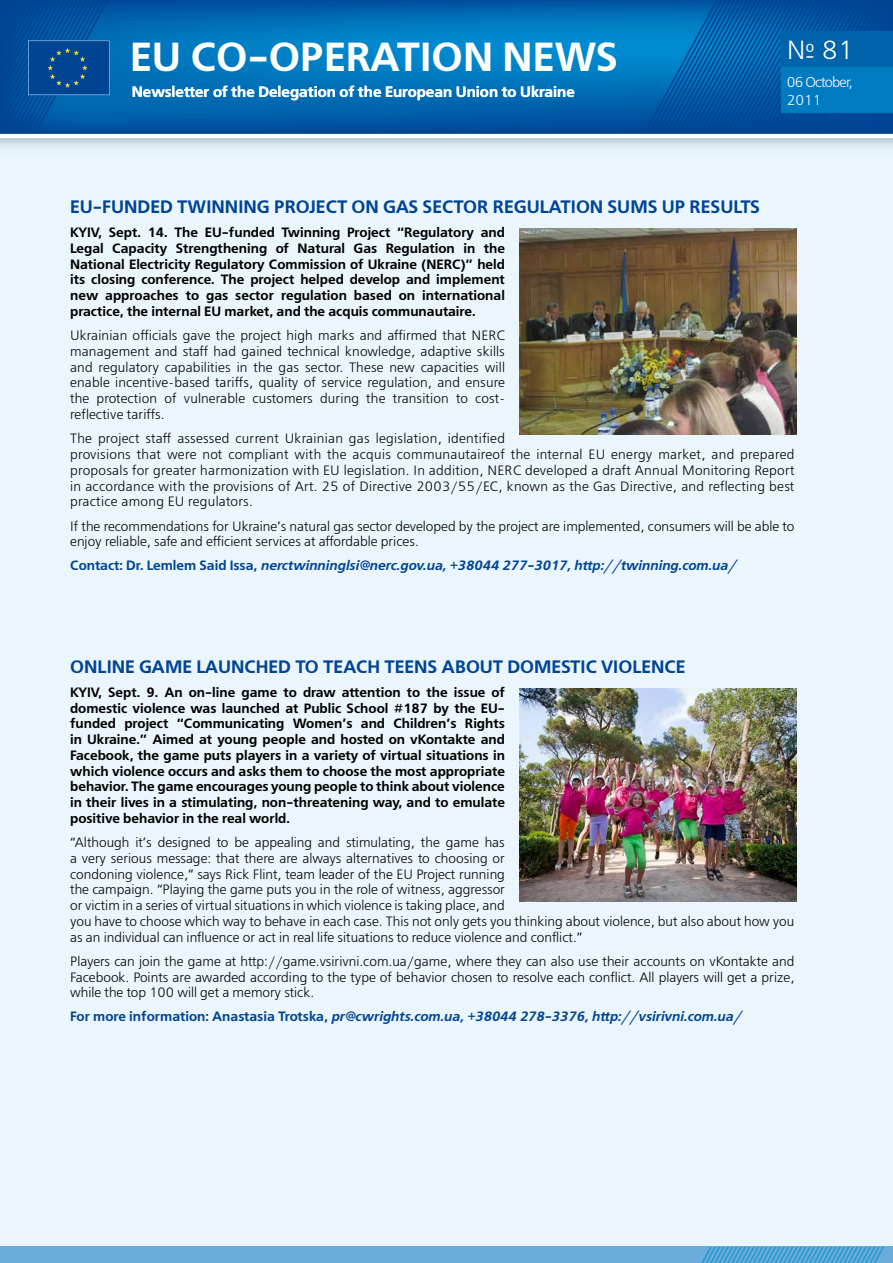
<style>
.page{position:relative;width:893px;height:1263px;background:#fff}
.page>*{position:absolute;margin:0;border:0;box-sizing:border-box;transform-origin:0 0}
.t1{font:700 40.5px "Free Set C";color:#fff}
.t2{font:26.1px "Free Set C";color:#fff}
.t3{font:700 18px "Free Set C";color:#004494}
.t4{font:700 15px "Free Set C";color:#fff}
.t5{font:14.25px/17.1px "Free Set C";letter-spacing:-.05em;color:#fff}
.t6{font:13.5px/15.8px "Free Set C";color:#000;text-align:justify}
.t7{font:700 13.5px/15.8px "Free Set C";color:#000;text-align:justify}
.t8{font:13.5px/15.8px "Free Set C";letter-spacing:.02em;color:#000}
.t9{font:italic 700 13.5px "Free Set C";color:#004494}
.s1{font-style:normal}
</style>
<div class="page">
<div style="left:0;top:139px;width:893px;height:1123px;background:#ebf6fc"></div>
<div style="left:0;top:1247px;width:893px;height:16px;background:#6aacda"></div>
<svg style="left:0;top:139px;width:893px;height:9px"></svg>
<img style="left:110px;top:0;width:783px;height:133px">
<svg style="left:644px;top:0;width:247px;height:134px;background:#005ba6"></svg>
<svg style="left:701px;top:1247px;width:183px;height:16px"></svg>
<div style="left:781px;top:31px;width:112px;height:81px;background:#007bc2"></div>
<div style="left:781px;top:31px;width:112px;height:36px;background:#0064ad"></div>
<svg style="left:0;top:0;width:110px;height:134px;background:#034f9b"></svg>
<img style="left:520px;top:688px;width:276px;height:213px">
<img style="left:520px;top:229px;width:276px;height:206px">
<h1 class="t1" style="left:130px;top:32px;width:490px">EU Co-operation News</h1>
<p class="t4" style="left:132px;top:83px;width:445px">Newsletter of the Delegation of the European Union to Ukraine</p>
<h2 class="t2" style="left:787px;top:35px;width:69px">№ 81</h2>
<p class="t5" style="left:787px;top:74px;width:68px">06 October,<br>2011</p>
<h3 class="t3" style="left:70px;top:196px;width:120px">EU-FUNDED TWINNIN</h3>
<h3 class="t3" style="left:257px;top:196px;width:30px">G PRO</h3>
<h3 class="t3" style="left:309px;top:196px;width:157px">JECT ON GAS SECTOR</h3>
<h3 class="t3" style="left:493px;top:196px;width:68px">REGULATION</h3>
<h3 class="t3" style="left:608px;top:196px;width:144px">SUMS UP RESULTS</h3>
<p class="t7" style="left:70px;top:225px;width:436px">KYIV, Sept. 14. The EU-funded Twinning Project “Regulatory and Legal Capacity Strengthening of Natural Gas Regulation in the National Electricity Regulatory Commission of Ukraine (NERC)” held its closing conference. The project helped develop and implement new approaches to gas sector regulation based on international practice, the internal EU market, and the acquis communautaire.</p>
<p class="t6" style="left:70px;top:328px;width:436px">Ukrainian officials gave the project high marks and affirmed that NERC management and staff had gained technical knowledge, adaptive skills and regulatory capabilities in the gas sector. These new capacities will enable incentive-based tariffs, quality of service regulation, and ensure the protection of vulnerable customers during the transition to cost&shy;reflective tariffs.</p>
<p class="t8" style="left:70px;top:431px;width:726px">The project staff assessed current Ukrainian gas legislation, identified<br>provisions that were not compliant with the acquis communautaireof the internal EU energy market, and prepared proposals for greater harmonization with EU legislation. In addition, NERC developed a draft Annual Monitoring Report in accordance with the provisions of Art. 25 of Directive 2003/55/EC, known as the Gas Directive, and reflecting best practice among EU regulators.</p>
<p class="t6" style="left:70px;top:518px;width:726px">If the recommendations for Ukraine’s natural gas sector developed by the project are implemented, consumers will be able to enjoy reliable, safe and efficient services at affordable prices.</p>
<p class="t9" style="left:70px;top:557px;width:667px"><span class="s1">Contact: Dr. Lemlem Said Issa,</span> nerctwinninglsi@nerc.gov.ua, +38044 277-3017, http://twinning.com.ua/</p>
<h3 class="t3" style="left:70px;top:655px;width:617px">ON LINE GAME LAUNCHED TO TEACH TEENS ABOUT DOMESTIC VIOLENCE</h3>
<p class="t7" style="left:70px;top:685px;width:436px">KYIV, Sept. 9. An on-line game to draw attention to the issue of domestic violence was launched at Public School #187 by the EU&shy;funded project “Communicating Women’s and Children’s Rights in Ukraine.” Aimed at young people and hosted on vKontakte and Facebook, the game puts players in a variety of virtual situations in which violence occurs and asks them to choose the most appropriate behavior. The game encourages young people to think about violence in their lives in a stimulating, non-threatening way, and to emulate positive behavior in the real world.</p>
<p class="t6" style="left:70px;top:835px;width:726px;text-align:left">“Although it’s designed to be appealing and stimulating, the game has<br>a very serious message: that there are always alternatives to choosing or<br>condoning violence,” says Rick Flint, team leader of the EU Project running<br>the campaign. “Playing the game puts you in the role of witness, aggressor<br>or victim in a series of virtual situations in which violence is taking place, and<br>you have to choose which way to behave in each case. This not only gets you thinking about violence, but also about how you as an individual can influence or act in real life situations to reduce violence and conflict.”</p>
<p class="t6" style="left:70px;top:954px;width:726px">Players can join the game at http://game.vsirivni.com.ua/game, where they can also use their accounts on vKontakte and Facebook. Points are awarded according to the type of behavior chosen to resolve each conflict. All players will get a prize, while the top 100 will get a memory stick.</p>
<p class="t9" style="left:70px;top:1008px;width:673px"><span class="s1">For more information: Anastasia Trotska,</span> pr@cwrights.com.ua, +38044 278-3376, http://vsirivni.com.ua/</p>
</div>
